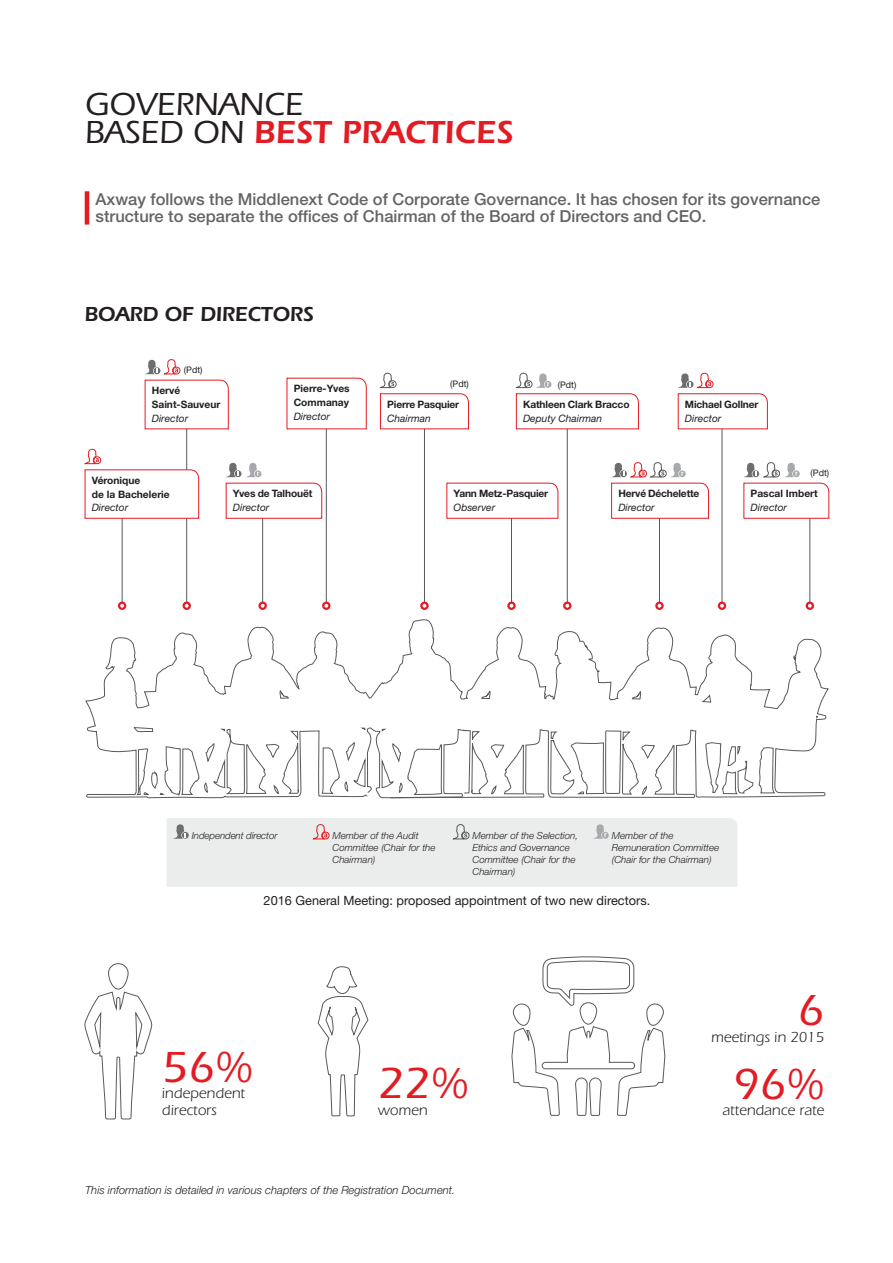
<style>
.page{position:relative;width:893px;height:1263px;background:#fff}
.page>*{position:absolute;margin:0;border:0;box-sizing:border-box;transform-origin:0 0}
.t1{font:500 45px "Itc Eras";color:#e31b23}
.t2{font:500 33px/28.5px "Itc Eras";color:#231f20}
.t3{font:600 21px "Itc Eras";letter-spacing:-.01em;color:#231f20}
.t4{font:500 16.5px/17.2px "Helvetica Neue LT Std";color:#636466}
.t5{font:15px/16.5px "Itc Eras";color:#231f20}
.t6{font:12.75px "Helvetica Neue LT Std";color:#231f20}
.t7{font:italic 300 11.25px "Helvetica Neue LT Std";color:#231f20}
.t8{font:700 10.2px/13.8px "Helvetica Neue LT Std";letter-spacing:-.01em;color:#231f20}
.t9{font:italic 10.2px "Helvetica Neue LT Std";color:#231f20}
.t10{font:italic 300 9.75px/12px "Helvetica Neue LT Std";color:#231f20}
.t11{font:9px "Helvetica Neue LT Std";color:#231f20}
.s1{font-weight:600;color:#e31b23}
</style>
<div class="page">
<hr style="left:85px;top:191px;width:4px;height:34px;background:#e31b23">
<hr style="left:122px;top:477px;width:1px;height:126px;background:#58595b">
<div style="left:118px;top:601px;width:8px;height:9px;border:2px solid #e31b23;border-radius:50%"></div>
<hr style="left:186px;top:411px;width:1px;height:194px;background:#58595b">
<div style="left:183px;top:601px;width:8px;height:9px;border:2px solid #e31b23;border-radius:50%"></div>
<hr style="left:326px;top:421px;width:1px;height:184px;background:#58595b">
<div style="left:322px;top:601px;width:8px;height:9px;border:2px solid #e31b23;border-radius:50%"></div>
<svg style="left:286px;top:377px;width:81px;height:53px"></svg>
<hr style="left:567px;top:414px;width:1px;height:191px;background:#58595b">
<div style="left:563px;top:601px;width:8px;height:9px;border:2px solid #e31b23;border-radius:50%"></div>
<svg style="left:516px;top:373px;width:123px;height:57px"></svg>
<svg style="left:144px;top:359px;width:85px;height:71px"></svg>
<svg style="left:84px;top:449px;width:115px;height:70px"></svg>
<hr style="left:722px;top:413px;width:1px;height:192px;background:#58595b">
<div style="left:718px;top:601px;width:8px;height:9px;border:2px solid #e31b23;border-radius:50%"></div>
<svg style="left:677px;top:373px;width:91px;height:57px"></svg>
<hr style="left:262px;top:495px;width:1px;height:108px;background:#58595b">
<div style="left:258px;top:601px;width:9px;height:9px;border:2px solid #e31b23;border-radius:50%"></div>
<hr style="left:659px;top:489px;width:1px;height:114px;background:#58595b">
<div style="left:655px;top:601px;width:9px;height:9px;border:2px solid #e31b23;border-radius:50%"></div>
<hr style="left:511px;top:489px;width:1px;height:114px;background:#58595b">
<div style="left:507px;top:601px;width:9px;height:9px;border:2px solid #e31b23;border-radius:50%"></div>
<hr style="left:809px;top:486px;width:1px;height:117px;background:#58595b">
<div style="left:806px;top:601px;width:8px;height:9px;border:2px solid #e31b23;border-radius:50%"></div>
<hr style="left:424px;top:408px;width:1px;height:195px;background:#58595b">
<div style="left:420px;top:601px;width:9px;height:9px;border:2px solid #e31b23;border-radius:50%"></div>
<svg style="left:380px;top:373px;width:89px;height:57px"></svg>
<svg style="left:611px;top:462px;width:98px;height:57px"></svg>
<svg style="left:446px;top:482px;width:113px;height:37px"></svg>
<svg style="left:225px;top:463px;width:97px;height:56px"></svg>
<svg style="left:743px;top:462px;width:87px;height:57px"></svg>
<svg style="left:109px;top:626px;width:229px;height:33px"></svg>
<svg style="left:402px;top:619px;width:427px;height:179px"></svg>
<svg style="left:759px;top:747px;width:16px;height:46px"></svg>
<svg style="left:816px;top:716px;width:7px;height:6px"></svg>
<svg style="left:84px;top:659px;width:669px;height:461px"></svg>
<h2 class="t2" style="left:85px;top:93px;width:430px">GOVERNANCE<br>BASED ON <span class="s1">BEST PRACTICES</span></h2>
<h3 class="t4" style="left:95px;top:193px;width:726px">Axway follows the Middlenext Code of Corporate Governance. It has chosen for its governance structure to separate the offices of Chairman of the Board of Directors and CEO.</h3>
<h3 class="t3" style="left:84px;top:307px;width:231px">BOARD OF DIRECTORS</h3>
<p class="t11" style="left:184px;top:367px;width:20px">(Pdt)</p>
<p class="t8" style="left:152px;top:385px;width:70px">Hervé<br>Saint-Sauveur</p>
<p class="t9" style="left:152px;top:414px;width:38px">Director</p>
<p class="t8" style="left:294px;top:383px;width:57px">Pierre-Yves<br>Commanay</p>
<p class="t9" style="left:294px;top:412px;width:38px">Director</p>
<p class="t8" style="left:92px;top:474px;width:79px">Véronique<br>de la Bachelerie</p>
<p class="t9" style="left:92px;top:504px;width:38px">Director</p>
<p class="t8" style="left:233px;top:488px;width:81px">Yves de Talhouët</p>
<p class="t9" style="left:233px;top:504px;width:38px">Director</p>
<p class="t11" style="left:450px;top:380px;width:20px">(Pdt)</p>
<p class="t8" style="left:387px;top:398px;width:74px">Pierre Pasquier</p>
<p class="t9" style="left:387px;top:414px;width:45px">Chairman</p>
<p class="t11" style="left:558px;top:381px;width:20px">(Pdt)</p>
<p class="t8" style="left:523px;top:398px;width:108px">Kathleen Clark Bracco</p>
<p class="t9" style="left:523px;top:414px;width:81px">Deputy Chairman</p>
<p class="t8" style="left:685px;top:398px;width:75px">Michael Gollner</p>
<p class="t9" style="left:685px;top:414px;width:38px">Director</p>
<p class="t11" style="left:810px;top:470px;width:20px">(Pdt)</p>
<p class="t8" style="left:454px;top:488px;width:96px">Yann Metz-Pasquier</p>
<p class="t9" style="left:454px;top:504px;width:43px">Observer</p>
<p class="t8" style="left:618px;top:488px;width:83px">Hervé Déchelette</p>
<p class="t9" style="left:618px;top:504px;width:38px">Director</p>
<p class="t8" style="left:751px;top:488px;width:69px">Pascal Imbert</p>
<p class="t9" style="left:751px;top:504px;width:38px">Director</p>
<p class="t10" style="left:192px;top:830px;width:87px">Independent director</p>
<p class="t10" style="left:332px;top:831px;width:105px">Member of the Audit<br>Committee (Chair for the<br>Chairman)</p>
<p class="t10" style="left:472px;top:831px;width:107px">Member of the Selection,<br>Ethics and Governance<br>Committee (Chair for the<br>Chairman)</p>
<p class="t10" style="left:612px;top:830px;width:109px">Member of the<br>Remuneration Committee (Chair for the Chairman)</p>
<h3 class="t6" style="left:264px;top:895px;width:388px">2016 General Meeting: proposed appointment of two new directors.</h3>
<h1 class="t1" style="left:162px;top:1052px;width:92px">56%</h1>
<h3 class="t5" style="left:162px;top:1087px;width:85px">independent directors</h3>
<h1 class="t1" style="left:378px;top:1068px;width:92px">22%</h1>
<h3 class="t5" style="left:378px;top:1103px;width:51px">women</h3>
<p class="t7" style="left:85px;top:1186px;width:372px">This information is detailed in various chapters of the Registration Document.</p>
<h1 class="t1" style="left:798px;top:995px;width:28px">6</h1>
<h3 class="t5" style="left:711px;top:1030px;width:114px">meetings in 2015</h3>
<h1 class="t1" style="left:733px;top:1069px;width:92px">96 %</h1>
<h3 class="t5" style="left:723px;top:1103px;width:103px">attendance rate</h3>
</div>
